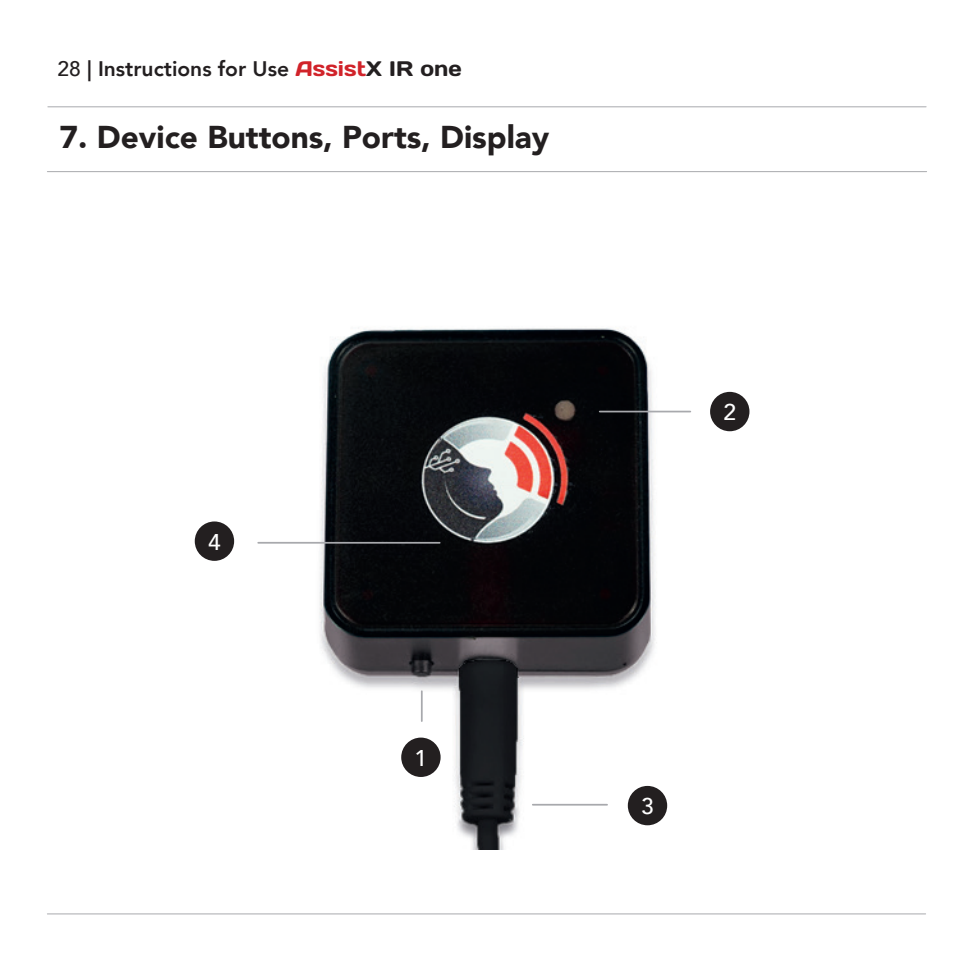
<style>
.page{position:relative;width:973px;height:973px;background:#fff}
.page>*{position:absolute;margin:0;border:0;box-sizing:border-box;transform-origin:0 0}
.t1{font:900 31.5px "Avenir";color:#231f20}
.t2{font:500 22.75px "Avenir";color:#fff}
.t3{font:800 21px "Avenir";color:#231f20}
.s1{font-weight:500}
.s2{font-family:"Days One";font-weight:400;color:#d1232a}
.s3{font-family:"Days One";font-weight:400}
</style>
<div class="page">
<hr style="left:48px;top:106px;width:877px;height:1px;background:#a8a9ad">
<hr style="left:47px;top:171px;width:879px;height:1px;background:#a8a9ad">
<hr style="left:47px;top:913px;width:878px;height:1px;background:#a8a9ad">
<img style="left:194px;top:328px;width:556px;height:521px">
<div style="left:401px;top:737px;width:39px;height:39px;background:#231f20;border-radius:50%"></div>
<div style="left:710px;top:392px;width:39px;height:39px;background:#231f20;border-radius:50%"></div>
<div style="left:627px;top:785px;width:40px;height:40px;background:#231f20;border-radius:50%"></div>
<div style="left:195px;top:521px;width:39px;height:39px;background:#231f20;border-radius:50%"></div>
<hr style="left:421px;top:691px;width:1px;height:30px;background:#a8a9ad">
<hr style="left:599px;top:410px;width:91px;height:2px;background:#a8a9ad">
<hr style="left:258px;top:542px;width:181px;height:1px;background:#a8a9ad">
<hr style="left:532px;top:803px;width:75px;height:2px;background:#a8a9ad">
<p class="t3" style="left:58px;top:52px;width:405px"><span class="s1">28</span> | Instructions for Use <span class="s2">Assist</span><span class="s3">X IR one</span></p>
<h1 class="t1" style="left:60px;top:110px;width:491px">7. Device Buttons, Ports, Display</h1>
<p class="t2" style="left:208px;top:522px;width:14px">4</p>
<p class="t2" style="left:414px;top:737px;width:14px">1</p>
<p class="t2" style="left:723px;top:392px;width:14px">2</p>
<p class="t2" style="left:641px;top:786px;width:14px">3</p>
</div>
